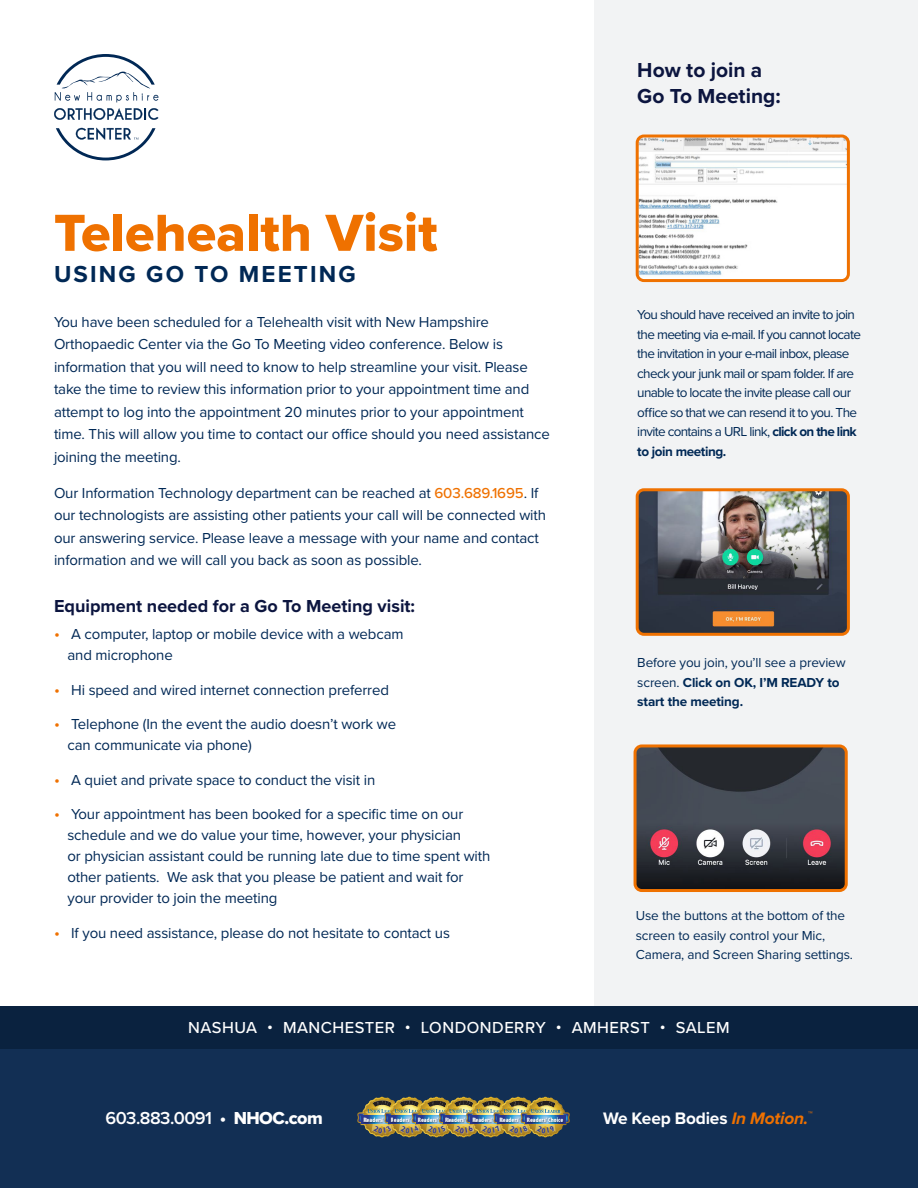
<style>
.page{position:relative;width:918px;height:1188px;background:#fff}
.page>*{position:absolute;margin:0;border:0;box-sizing:border-box;transform-origin:0 0}
.t1{font:54px "Proxima Nova Extrabld";color:#ef7100}
.t2{font:700 24px "Proxima Nova";letter-spacing:.09em;color:#002855}
.t3{font:700 21px/25.2px "Proxima Nova";color:#0c153f}
.t4{font:700 18px "Proxima Nova";color:#0c153f}
.t5{font:600 18px "Proxima Nova";letter-spacing:-.03em;color:#fff}
.t6{font:700 17.25px "Proxima Nova";letter-spacing:-.01em;color:#fff}
.t7{font:500 16.5px "Proxima Nova";letter-spacing:.03em;color:#fff}
.t8{font:15px/22.5px "Proxima Nova";letter-spacing:-.01em;color:#002855}
.t9{font:13.5px/19.5px "Proxima Nova";letter-spacing:-.05em;color:#002855}
.t10{font:13.5px/19.5px "Proxima Nova";letter-spacing:-.01em;color:#002855}
.t11{font:700 10.05px "Proxima Nova";color:#ef7100}
.t12{font:900 condensed 6.45px "Myriad Pro";color:#fff}
.s1{font-weight:500;color:#ef7100}
.s2{font-size:16.5px;color:#ef7100}
.s3{font-weight:700}
.s4{font-family:"Proxima Nova Extrabld";font-weight:400}
.s5{font-style:italic;color:#ef7100}
</style>
<div class="page">
<div style="left:594px;top:0;width:324px;height:1006px;background:#f2f3f4"></div>
<div style="left:0;top:1006px;width:918px;height:43px;background:#0a223f"></div>
<div style="left:0;top:1049px;width:918px;height:139px;background:#122f54"></div>
<svg style="left:54px;top:54px;width:105px;height:106px"></svg>
<img style="left:635px;top:748px;width:209px;height:143px">
<div style="left:634px;top:744px;width:214px;height:148px;border:3px solid #ef7100;border-radius:7px"></div>
<img style="left:640px;top:492px;width:206px;height:140px">
<div style="left:636px;top:488px;width:214px;height:148px;border:3px solid #ef7100;border-radius:7px"></div>
<img style="left:637px;top:136px;width:211px;height:145px">
<div style="left:636px;top:135px;width:214px;height:147px;border:3px solid #ef7100;border-radius:7px"></div>
<img style="left:357px;top:1097px;width:213px;height:40px">
<p class="t1" style="left:54px;top:193px;width:385px">Telehealth Visit</p>
<p class="t2" style="left:54px;top:256px;width:303px">USING GO TO MEETING</p>
<p class="t8" style="left:54px;top:310px;width:497px">You have been scheduled for a Telehealth visit with New Hampshire Orthopaedic Center via the Go To Meeting video conference. Below is information that you will need to know to help streamline your visit. Please take the time to review this information prior to your appointment time and attempt to log into the appointment 20 minutes prior to your appointment time. This will allow you time to contact our office should you need assistance joining the meeting.</p>
<p class="t8" style="left:54px;top:481px;width:493px">Our Information Technology department can be reached at <span class="s1">603.689.1695</span>. If our technologists are assisting other patients your call will be connected with our answering service. Please leave a message with your name and contact information and we will call you back as soon as possible.</p>
<p class="t4" style="left:54px;top:592px;width:363px">Equipment needed for a Go To Meeting visit:</p>
<p class="t8" style="left:68px;top:623px;width:338px;line-height:21px;text-indent:-14px"><span class="s2">•</span> A computer, laptop or mobile device with a webcam and microphone</p>
<p class="t8" style="left:54px;top:678px;width:337px"><span class="s2">•</span> Hi speed and wired internet connection preferred</p>
<p class="t8" style="left:68px;top:713px;width:330px;line-height:21px;text-indent:-14px"><span class="s2">•</span> Telephone (In the event the audio doesn’t work we can communicate via phone)</p>
<p class="t8" style="left:54px;top:768px;width:323px"><span class="s2">•</span> A quiet and private space to conduct the visit in</p>
<p class="t8" style="left:68px;top:803px;width:424px;line-height:21px;text-indent:-14px"><span class="s2">•</span> Your appointment has been booked for a specific time on our schedule and we do value your time, however, your physician<br>or physician assistant could be running late due to time spent with other patients. We ask that you please be patient and wait for your provider to join the meeting</p>
<p class="t8" style="left:54px;top:921px;width:397px"><span class="s2">•</span> If you need assistance, please do not hesitate to contact us</p>
<p class="t3" style="left:637px;top:57px;width:145px">How to join a<br>Go To Meeting:</p>
<p class="t9" style="left:637px;top:304px;width:225px">You should have received an invite to join the meeting via e-mail. If you cannot locate the invitation in your e-mail inbox, please check your junk mail or spam folder. If are unable to locate the invite please call our office so that we can resend it to you. The invite contains a URL link, <span class="s3">click on the link to join meeting.</span></p>
<p class="t10" style="left:637px;top:653px;width:210px">Before you join, you’ll see a preview screen. <span class="s3">Click on OK, I’M READY to start the meeting.</span></p>
<p class="t10" style="left:636px;top:905px;width:219px">Use the buttons at the bottom of the screen to easily control your Mic,<br>Camera, and Screen Sharing settings.</p>
<p class="t7" style="left:188px;top:1015px;width:543px">NASHUA • MANCHESTER • LONDONDERRY • AMHERST • SALEM</p>
<p class="t5" style="left:105px;top:1104px;width:219px">603.883.0091 <span class="s3">•</span> <span class="s4">NHOC.com</span></p>
<p class="t6" style="left:603px;top:1105px;width:207px">We Keep Bodies <span class="s5">In Motion.</span></p>
<p class="t11" style="left:808px;top:1107px;width:6px">™</p>
<p class="t12" style="left:363px;top:1116px;width:38px">Readers’ Choice</p>
<p class="t12" style="left:445px;top:1116px;width:38px">Readers’ Choice</p>
<p class="t12" style="left:391px;top:1116px;width:38px">Readers’ Choice</p>
<p class="t12" style="left:418px;top:1116px;width:38px">Readers’ Choice</p>
<p class="t12" style="left:472px;top:1116px;width:38px">Readers’ Choice</p>
<p class="t12" style="left:500px;top:1116px;width:38px">Readers’ Choice</p>
<p class="t12" style="left:527px;top:1116px;width:38px">Readers’ Choice</p>
</div>
